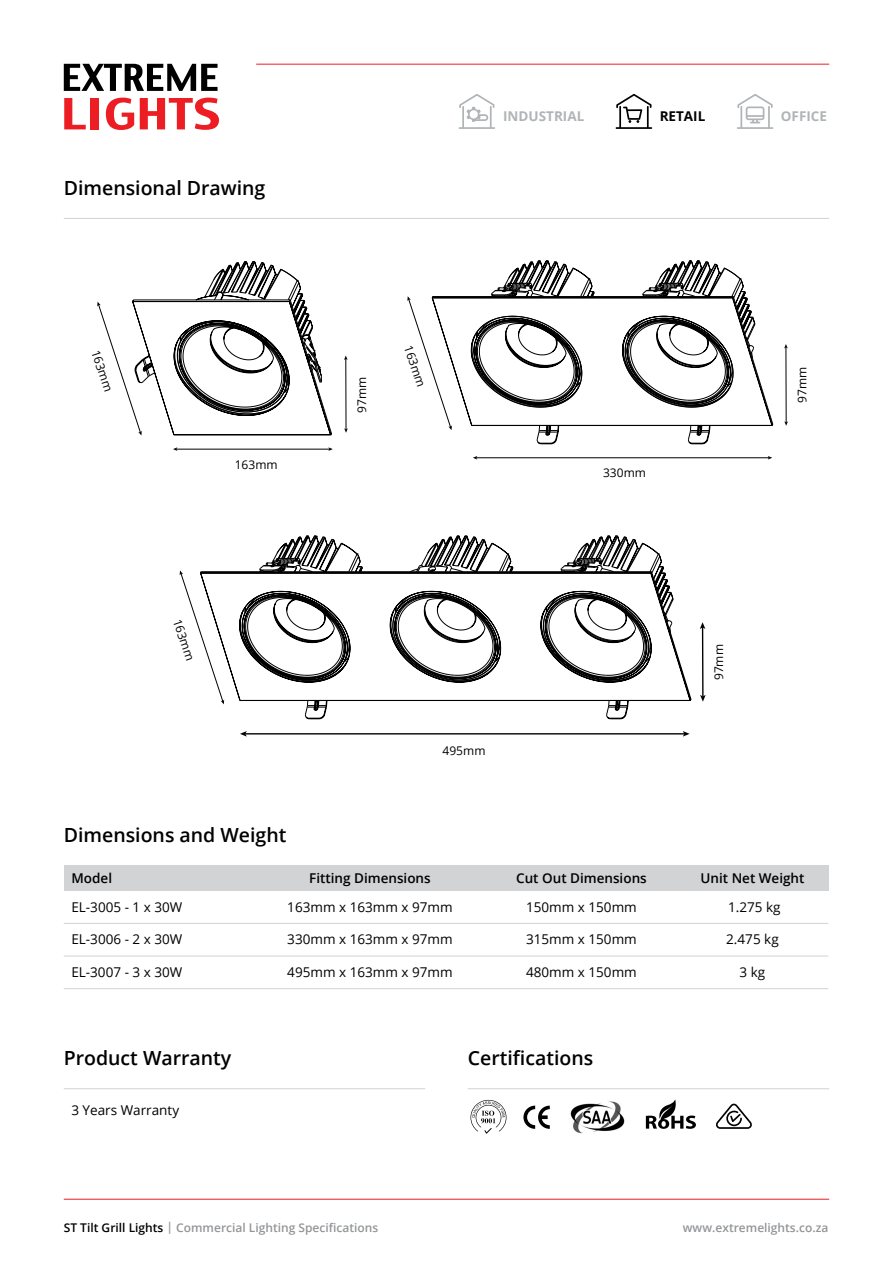
<style>
.page{position:relative;width:893px;height:1263px;background:#fff}
.page>*{position:absolute;margin:0;border:0;box-sizing:border-box;transform-origin:0 0}
.t1{font:600 19.5px "Open Sans";color:#000}
.t2{font:13.5px "Open Sans";color:#000}
.t3{font:600 13.5px "Open Sans";color:#000}
.t4{font:700 13.5px "Open Sans";color:#b1b4b6}
.t5{font:700 13.5px "Open Sans";color:#000}
.t6{font:600 12px "Open Sans";color:#939598}
.t7{font:12px "Open Sans";color:#000}
.s1{color:#000}
</style>
<div class="page">
<svg style="left:64px;top:64px;width:154px;height:27px"></svg>
<svg style="left:64px;top:98px;width:22px;height:31px"></svg>
<div style="left:91px;top:98px;width:8px;height:31px;background:#ed1d24"></div>
<svg style="left:106px;top:98px;width:28px;height:32px"></svg>
<svg style="left:140px;top:98px;width:79px;height:32px"></svg>
<div style="left:64px;top:866px;width:764px;height:25px;background:#d1d3d4"></div>
<hr style="left:64px;top:923px;width:764px;height:1px;background:#d1d3d4">
<hr style="left:64px;top:1088px;width:361px;height:1px;background:#d1d3d4">
<hr style="left:64px;top:218px;width:765px;height:1px;background:#d1d3d4">
<hr style="left:468px;top:1088px;width:361px;height:1px;background:#d1d3d4">
<hr style="left:64px;top:956px;width:764px;height:1px;background:#d1d3d4">
<hr style="left:64px;top:988px;width:764px;height:1px;background:#d1d3d4">
<hr style="left:64px;top:1199px;width:765px;height:1px;background:#ed1d24">
<svg style="left:523px;top:1105px;width:27px;height:24px"></svg>
<hr style="left:176px;top:449px;width:154px;height:1px;background:#000">
<svg style="left:328px;top:447px;width:5px;height:4px"></svg>
<svg style="left:97px;top:261px;width:235px;height:175px"></svg>
<hr style="left:345px;top:359px;width:1px;height:71px;background:#000">
<svg style="left:344px;top:355px;width:4px;height:5px"></svg>
<svg style="left:344px;top:428px;width:4px;height:5px"></svg>
<hr style="left:785px;top:347px;width:2px;height:76px;background:#000">
<svg style="left:784px;top:421px;width:4px;height:5px"></svg>
<svg style="left:407px;top:260px;width:366px;height:185px"></svg>
<hr style="left:476px;top:457px;width:293px;height:1px;background:#000">
<hr style="left:245px;top:733px;width:440px;height:1px;background:#000">
<svg style="left:683px;top:731px;width:7px;height:6px"></svg>
<svg style="left:240px;top:731px;width:7px;height:6px"></svg>
<hr style="left:702px;top:627px;width:2px;height:70px;background:#000">
<svg style="left:700px;top:622px;width:5px;height:7px"></svg>
<svg style="left:700px;top:695px;width:6px;height:7px"></svg>
<svg style="left:180px;top:535px;width:511px;height:185px"></svg>
<hr style="left:256px;top:64px;width:573px;height:1px;background:#ed1d24">
<img style="left:570px;top:1101px;width:55px;height:33px">
<svg style="left:646px;top:1099px;width:50px;height:30px"></svg>
<svg style="left:716px;top:1104px;width:36px;height:25px"></svg>
<svg style="left:470px;top:1100px;width:36px;height:34px"></svg>
<svg style="left:737px;top:94px;width:36px;height:35px"></svg>
<svg style="left:459px;top:94px;width:36px;height:35px"></svg>
<svg style="left:616px;top:94px;width:36px;height:35px"></svg>
<h1 class="t1" style="left:64px;top:174px;width:203px">Dimensional Drawing</h1>
<p class="t4" style="left:503px;top:106px;width:83px">INDUSTRIAL</p>
<p class="t5" style="left:660px;top:106px;width:47px">RETAIL</p>
<p class="t4" style="left:781px;top:106px;width:48px">OFFICE</p>
<p class="t7" style="left:103px;top:347px;width:44px;rotate:71deg">163mm</p>
<p class="t7" style="left:416px;top:343px;width:44px;rotate:71deg">163mm</p>
<p class="t7" style="left:353px;top:413px;width:38px;rotate:-90deg">97mm</p>
<p class="t7" style="left:794px;top:403px;width:38px;rotate:-90deg">97mm</p>
<p class="t7" style="left:235px;top:456px;width:44px">163mm</p>
<p class="t7" style="left:185px;top:617px;width:44px;rotate:71deg">163mm</p>
<h1 class="t1" style="left:64px;top:822px;width:224px">Dimensions and Weight</h1>
<p class="t7" style="left:443px;top:742px;width:44px">495mm</p>
<p class="t7" style="left:603px;top:464px;width:44px">330mm</p>
<p class="t7" style="left:710px;top:680px;width:38px;rotate:-90deg">97mm</p>
<p class="t3" style="left:71px;top:869px;width:42px">Model</p>
<p class="t3" style="left:309px;top:869px;width:123px">Fitting Dimensions</p>
<p class="t3" style="left:516px;top:869px;width:132px">Cut Out Dimensions</p>
<p class="t3" style="left:700px;top:869px;width:106px">Unit Net Weight</p>
<p class="t2" style="left:71px;top:897px;width:112px">EL-3005 - 1 x 30W</p>
<p class="t2" style="left:287px;top:897px;width:167px">163mm x 163mm x 97mm</p>
<p class="t2" style="left:526px;top:897px;width:112px">150mm x 150mm</p>
<p class="t2" style="left:728px;top:897px;width:54px">1.275 kg</p>
<p class="t2" style="left:71px;top:930px;width:112px">EL-3006 - 2 x 30W</p>
<p class="t2" style="left:287px;top:930px;width:167px">330mm x 163mm x 97mm</p>
<p class="t2" style="left:526px;top:930px;width:112px">315mm x 150mm</p>
<p class="t2" style="left:726px;top:930px;width:54px">2.475 kg</p>
<p class="t2" style="left:71px;top:963px;width:112px">EL-3007 - 3 x 30W</p>
<p class="t2" style="left:287px;top:963px;width:167px">495mm x 163mm x 97mm</p>
<p class="t2" style="left:526px;top:963px;width:112px">480mm x 150mm</p>
<p class="t2" style="left:740px;top:963px;width:27px">3 kg</p>
<h1 class="t1" style="left:64px;top:1044px;width:169px">Product Warranty</h1>
<p class="t2" style="left:71px;top:1101px;width:109px">3 Years Warranty</p>
<p class="t6" style="left:64px;top:1219px;width:316px"><span class="s1">ST Tilt Grill Lights</span> | Commercial Lighting Specifications</p>
<h1 class="t1" style="left:468px;top:1044px;width:127px">Certifications</h1>
<p class="t6" style="left:683px;top:1219px;width:147px">www.extremelights.co.za</p>
</div>
